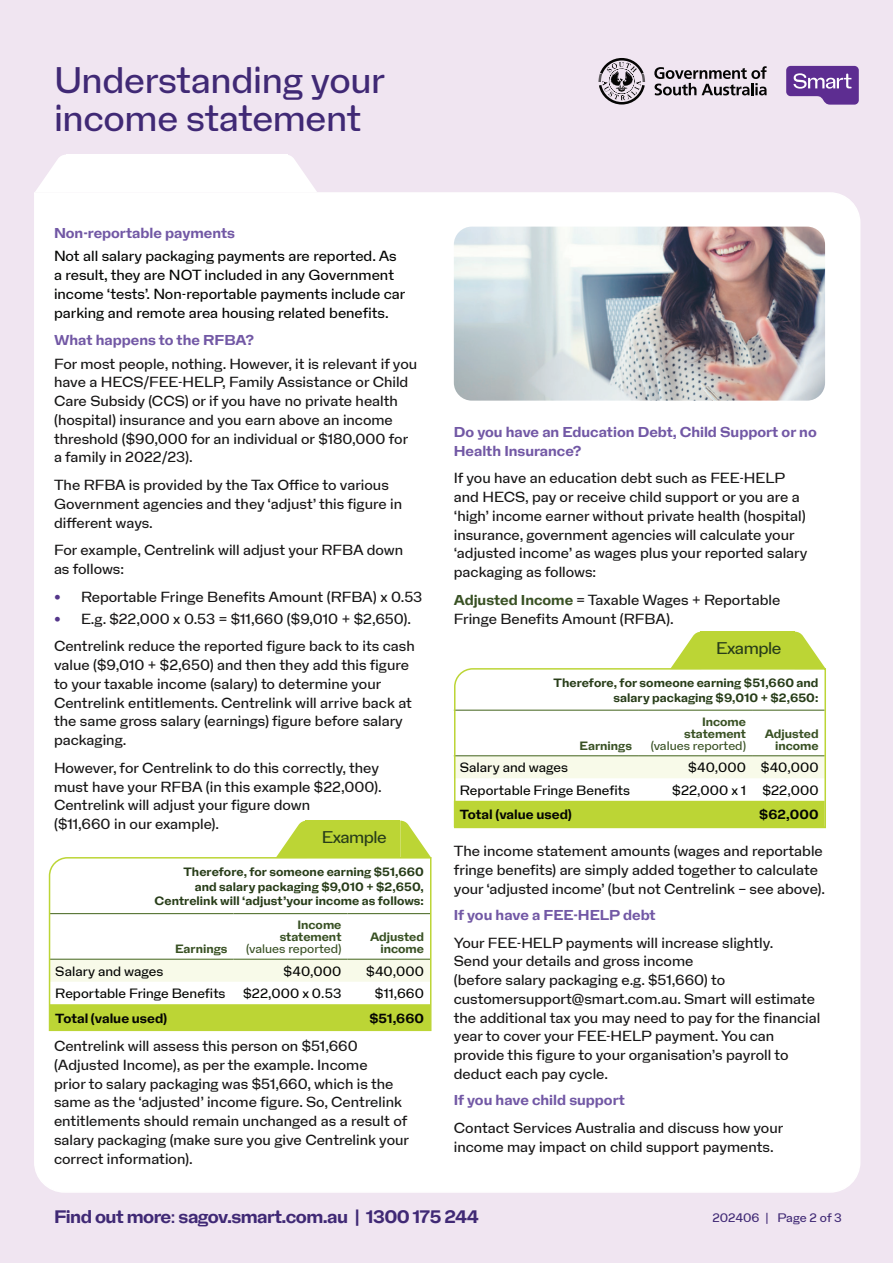
<style>
.page{position:relative;width:893px;height:1263px;background:#f0e5f1}
.page>*{position:absolute;margin:0;border:0;box-sizing:border-box;transform-origin:0 0}
.t1{font:36px/37.5px "Na N Holo";letter-spacing:-.01em;color:#402975}
.t2{font:700 18px "Na N Holo";letter-spacing:-.03em;color:#402975}
.t3{font:16.5px "Na N Holo";letter-spacing:-.03em;color:#283d19}
.t4{font:14.25px/18.8px "Na N Holo";color:#171616}
.t5{font:14.25px/18.8px "Na N Holo";color:#040503}
.t6{font:700 14.25px/18.8px "Na N Holo";color:#7258a5}
.t7{font:13.2px "Na N Holo";color:#040503}
.t8{font:700 13.2px "Na N Holo";color:#040503}
.t9{font:700 12px/14.4px "Na N Holo";letter-spacing:.005em;color:#283d19;text-align:right}
.t10{font:700 12px/12px "Na N Holo";color:#395124;text-align:right}
.t11{font:12px "Na N Holo";color:#395124}
.t12{font:12px "Na N Holo";color:#402975}
.s1{font-family:"Helvetica Neue LT Std";font-weight:500;font-size:13.5px;color:#54368a}
.s2{font-weight:700;color:#395124}
.s3{font-weight:400}
</style>
<div class="page">
<div style="left:34px;top:192px;width:827px;height:1001px;background:#fff"></div>
<svg style="left:35px;top:155px;width:31px;height:37px"></svg>
<svg style="left:287px;top:155px;width:30px;height:37px"></svg>
<div style="left:66px;top:155px;width:221px;height:37px;background:#fff"></div>
<div style="left:56px;top:166px;width:239px;height:18px;background:#fff"></div>
<svg style="left:654px;top:66px;width:113px;height:29px"></svg>
<svg style="left:598px;top:58px;width:47px;height:47px"></svg>
<svg style="left:786px;top:66px;width:73px;height:39px;background:#815ba9"></svg>
<img style="left:454px;top:227px;width:371px;height:174px">
<svg style="left:57px;top:820px;width:375px;height:36px;background:#e8f0ba"></svg>
<svg style="left:48px;top:856px;width:384px;height:176px;background:#f1f5d8"></svg>
<svg style="left:452px;top:632px;width:375px;height:108px;background:#e8f0ba"></svg>
<svg style="left:453px;top:667px;width:374px;height:162px;background:#eff4d3"></svg>
<h1 class="t1" style="left:54px;top:61px;width:333px">Understanding your income statement</h1>
<p class="t6" style="left:54px;top:223px;width:183px">Non-reportable payments</p>
<p class="t5" style="left:54px;top:247px;width:353px">Not all salary packaging payments are reported. As a result, they are NOT included in any Government income ‘tests’. Non-reportable payments include car parking and remote area housing related benefits.</p>
<p class="t6" style="left:54px;top:330px;width:201px">What happens to the RFBA?</p>
<p class="t4" style="left:54px;top:354px;width:365px">For most people, nothing. However, it is relevant if you have a HECS/FEE-HELP, Family Assistance or Child Care Subsidy (CCS) or if you have no private health (hospital) insurance and you earn above an income threshold ($90,000 for an individual or $180,000 for a family in 2022/23).</p>
<p class="t4" style="left:54px;top:475px;width:350px">The RFBA is provided by the Tax Office to various<br>Government agencies and they ‘adjust’ this figure in different ways.</p>
<p class="t4" style="left:54px;top:541px;width:351px">For example, Centrelink will adjust your RFBA down as follows:</p>
<p class="t4" style="left:54px;top:587px;width:370px"><span class="s1">•</span> Reportable Fringe Benefits Amount (RFBA) x 0.53</p>
<p class="t4" style="left:54px;top:604px;width:362px;line-height:27.8px"><span class="s1">•</span> E.g. $22,000 x 0.53 = $11,660 ($9,010 + $2,650).<br>Centrelink reduce the reported figure back to its cash</p>
<p class="t4" style="left:54px;top:655px;width:359px">value ($9,010 + $2,650) and then they add this figure to your taxable income (salary) to determine your Centrelink entitlements. Centrelink will arrive back at the same gross salary (earnings) figure before salary packaging.</p>
<p class="t4" style="left:54px;top:758px;width:329px">However, for Centrelink to do this correctly, they must have your RFBA (in this example $22,000).<br>Centrelink will adjust your figure down<br>($11,660 in our example).</p>
<p class="t3" style="left:322px;top:825px;width:67px">Example</p>
<p class="t9" style="left:155px;top:864px;width:271px">Therefore, for someone earning $51,660<br>and salary packaging $9,010 + $2,650,<br>Centrelink will ‘adjust’your income as follows:</p>
<p class="t10" style="left:175px;top:942px;width:54px">Earnings</p>
<p class="t10" style="left:280px;top:918px;width:63px">Income statement</p>
<p class="t11" style="left:246px;top:940px;width:97px">(values reported)</p>
<p class="t10" style="left:370px;top:930px;width:55px">Adjusted income</p>
<p class="t7" style="left:55px;top:961px;width:110px">Salary and wages</p>
<p class="t7" style="left:284px;top:961px;width:59px">$40,000</p>
<p class="t7" style="left:366px;top:961px;width:59px">$40,000</p>
<p class="t7" style="left:55px;top:983px;width:172px">Reportable Fringe Benefits</p>
<p class="t7" style="left:243px;top:983px;width:100px">$22,000 x 0.53</p>
<p class="t7" style="left:375px;top:983px;width:51px">$11,660</p>
<p class="t8" style="left:55px;top:1007px;width:114px">Total (value used)</p>
<p class="t8" style="left:369px;top:1007px;width:56px">$51,660</p>
<p class="t4" style="left:54px;top:1036px;width:357px">Centrelink will assess this person on $51,660 (Adjusted Income), as per the example. Income<br>prior to salary packaging was $51,660, which is the same as the ‘adjusted’ income figure. So, Centrelink entitlements should remain unchanged as a result of salary packaging (make sure you give Centrelink your correct information).</p>
<p class="t6" style="left:454px;top:422px;width:364px">Do you have an Education Debt, Child Support or no<br>Health Insurance?</p>
<p class="t4" style="left:454px;top:469px;width:355px">If you have an education debt such as FEE-HELP and HECS, pay or receive child support or you are a ‘high’ income earner without private health (hospital) insurance, government agencies will calculate your ‘adjusted income’ as wages plus your reported salary packaging as follows:</p>
<p class="t4" style="left:454px;top:590px;width:328px"><span class="s2">Adjusted Income</span> = Taxable Wages + Reportable<br>Fringe Benefits Amount (RFBA).</p>
<p class="t3" style="left:716px;top:636px;width:67px">Example</p>
<p class="t9" style="left:554px;top:675px;width:267px">Therefore, for someone earning $51,660 and salary packaging $9,010 + $2,650:</p>
<p class="t10" style="left:580px;top:739px;width:54px">Earnings</p>
<p class="t10" style="left:684px;top:715px;width:63px">Income statement</p>
<p class="t11" style="left:651px;top:736px;width:97px">(values reported)</p>
<p class="t10" style="left:765px;top:727px;width:55px">Adjusted income</p>
<p class="t7" style="left:460px;top:758px;width:110px">Salary and wages</p>
<p class="t7" style="left:688px;top:758px;width:132px">$40,000 $40,000</p>
<p class="t7" style="left:460px;top:780px;width:172px">Reportable Fringe Benefits</p>
<p class="t7" style="left:672px;top:780px;width:148px">$22,000 x 1 $22,000</p>
<p class="t8" style="left:460px;top:804px;width:114px">Total (value used)</p>
<p class="t8" style="left:759px;top:804px;width:61px">$62,000</p>
<p class="t4" style="left:454px;top:841px;width:373px">The income statement amounts (wages and reportable fringe benefits) are simply added together to calculate your ‘adjusted income’ (but not Centrelink – see above).</p>
<p class="t6" style="left:454px;top:905px;width:203px">If you have a FEE-HELP debt</p>
<p class="t4" style="left:454px;top:933px;width:368px">Your FEE-HELP payments will increase slightly.<br>Send your details and gross income<br>(before salary packaging e.g. $51,660) to customersupport@smart.com.au. Smart will estimate the additional tax you may need to pay for the financial year to cover your FEE-HELP payment. You can provide this figure to your organisation’s payroll to deduct each pay cycle.</p>
<p class="t6" style="left:454px;top:1090px;width:173px">If you have child support</p>
<p class="t4" style="left:454px;top:1118px;width:331px">Contact Services Australia and discuss how your income may impact on child support payments.</p>
<p class="t2" style="left:54px;top:1203px;width:426px">Find out more<span class="s3">:</span> sagov.smart.com.au | 1300 175 244</p>
<p class="t12" style="left:712px;top:1208px;width:131px">202406 | Page 2 of 3</p>
</div>
